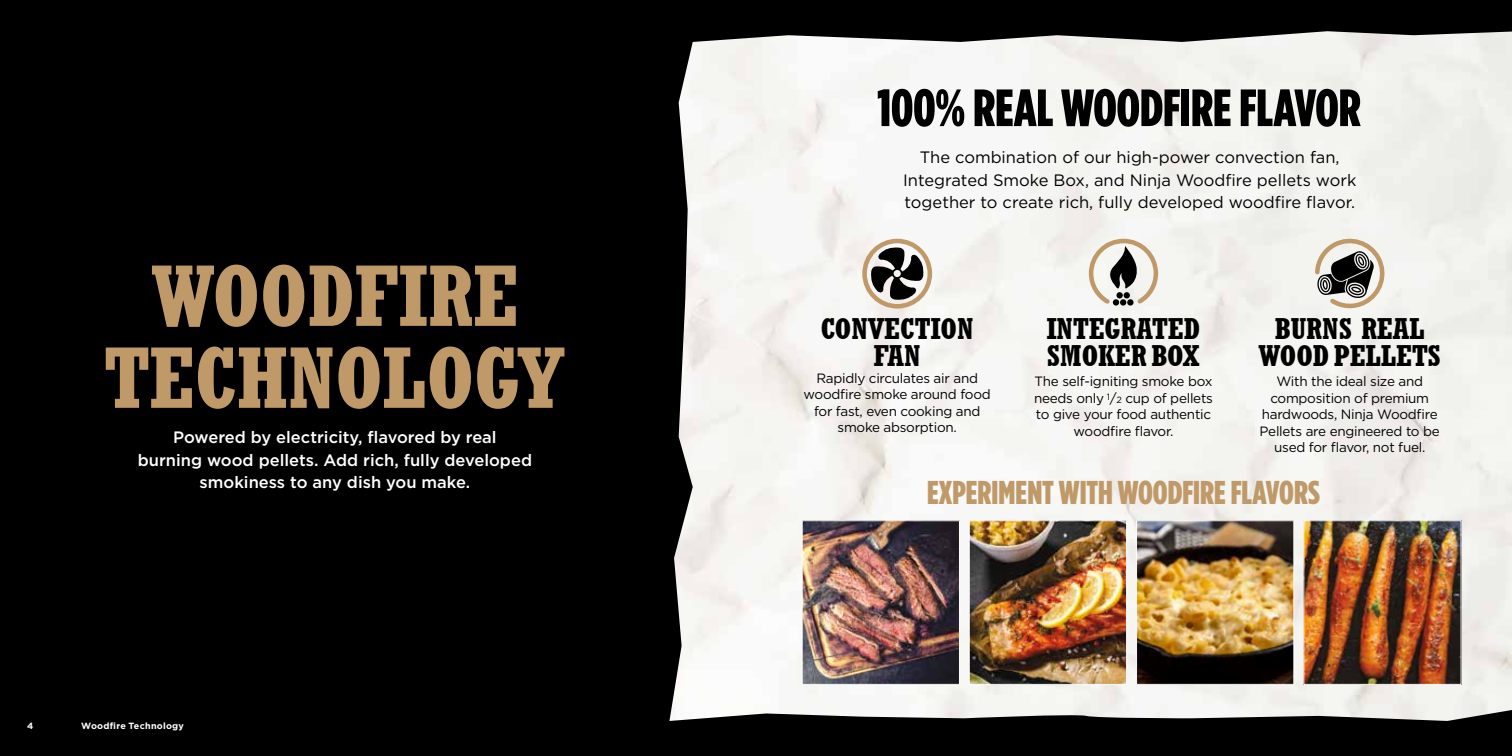
<style>
.page{position:relative;width:1512px;height:756px;background:#000}
.page>*{position:absolute;margin:0;border:0;box-sizing:border-box;transform-origin:0 0}
.t1{font:700 condensed 81.9px/81.9px "Rockwell Nova";color:#c09969;text-align:center}
.t2{font:900 52.35px "Gotham Condensed";color:#000}
.t3{font:900 33px "Gotham Condensed";color:#c09969}
.t4{font:700 condensed 28.5px/27.5px "Rockwell Nova";color:#000;text-align:center}
.t5{font:16.5px/22.5px "Gotham";color:#000;text-align:center}
.t6{font:500 16.5px/22.5px "Gotham";color:#fff;text-align:center}
.t7{font:13.5px/16.5px "Gotham";letter-spacing:-.02em;color:#000;text-align:center}
.t8{font:700 9px "Gotham";letter-spacing:.025em;color:#fff}
.s1{font-size:9px}
</style>
<div class="page">
<img style="left:669px;top:31px;width:843px;height:690px">
<svg style="left:1087px;top:236px;width:73px;height:72px;background:#c7c1b7"></svg>
<svg style="left:1313px;top:236px;width:74px;height:72px"></svg>
<img style="left:804px;top:523px;width:154px;height:160px">
<div style="left:802px;top:521px;width:158px;height:164px;border:1px solid #fff"></div>
<img style="left:971px;top:523px;width:154px;height:160px">
<div style="left:969px;top:521px;width:158px;height:164px;border:1px solid #fff"></div>
<img style="left:1138px;top:523px;width:154px;height:160px">
<div style="left:1136px;top:521px;width:158px;height:164px;border:1px solid #fff"></div>
<img style="left:1306px;top:523px;width:153px;height:160px">
<svg style="left:871px;top:247px;width:53px;height:53px"></svg>
<div style="left:862px;top:239px;width:70px;height:70px;border:5px solid #c09969;border-radius:50%"></div>
<h1 class="t1" style="left:104px;top:254px;width:463px">WOODFIRE<br>TECHNOLOGY</h1>
<p class="t6" style="left:138px;top:426px;width:396px">Powered by electricity, flavored by real<br>burning wood pellets. Add rich, fully developed smokiness to any dish you make.</p>
<p class="t8" style="left:27px;top:720px;width:8px">4</p>
<p class="t8" style="left:81px;top:720px;width:104px">Woodfire Technology</p>
<h2 class="t2" style="left:877px;top:77px;width:485px">100% REAL WOODFIRE FLAVOR</h2>
<p class="t5" style="left:903px;top:146px;width:455px">The combination of our high-power convection fan,<br>Integrated Smoke Box, and Ninja Woodfire pellets work together to create rich, fully developed woodfire flavor.</p>
<h3 class="t4" style="left:821px;top:315px;width:154px">CONVECTION<br>FAN</h3>
<p class="t7" style="left:804px;top:369px;width:189px">Rapidly circulates air and woodfire smoke around food for fast, even cooking and smoke absorption.</p>
<h3 class="t4" style="left:1047px;top:315px;width:155px;text-align:left">INTEGRATED<br>SMOKER BOX</h3>
<p class="t7" style="left:1034px;top:373px;width:180px">The self-igniting smoke box needs only <sup>1</sup>/<span class="s1">2</span> cup of pellets to give your food authentic woodfire flavor.</p>
<h3 class="t4" style="left:1259px;top:315px;width:184px">BURNS REAL<br>WOOD PELLETS</h3>
<p class="t7" style="left:1260px;top:373px;width:182px">With the ideal size and composition of premium hardwoods, Ninja Woodfire<br>Pellets are engineered to be used for flavor, not fuel.</p>
<h3 class="t3" style="left:927px;top:473px;width:394px">EXPERIMENT WITH WOODFIRE FLAVORS</h3>
</div>
